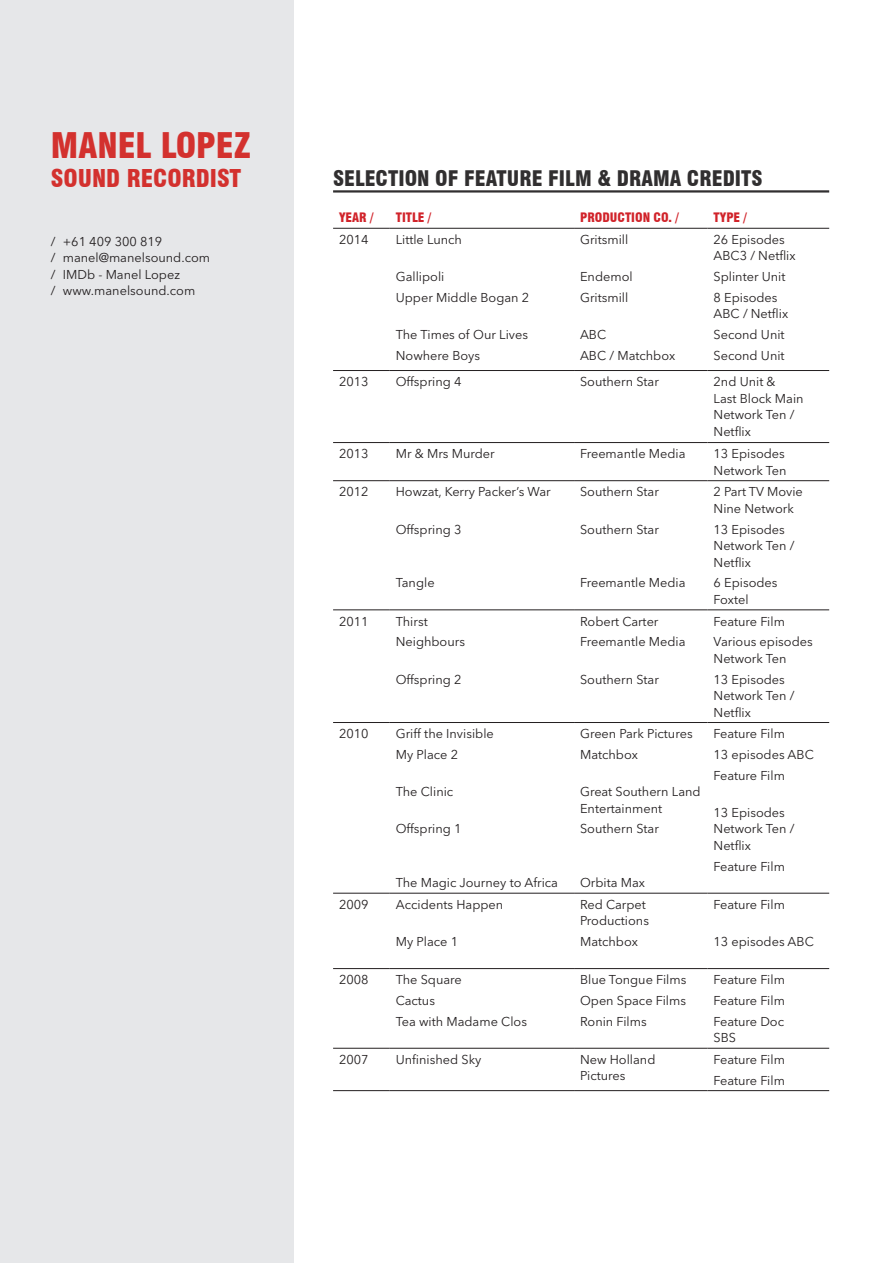
<style>
.page{position:relative;width:893px;height:1263px;background:#fff}
.page>*{position:absolute;margin:0;border:0;box-sizing:border-box;transform-origin:0 0}
.Section_Header{font:900 condensed 34.5px "Swiss 721 BT";color:#d3312e}
.Section_Header-2{font:900 condensed 24px "Swiss 721 BT";color:#d3312e}
.Section_Header-3{font:900 condensed 21px "Swiss 721 BT";color:#312f30}
.Body_Copy{font:12.75px/16.5px "Avenir Next LT Pro";color:#231f20}
.Table_Headers{font:900 condensed 12.75px "Swiss 721 BT";color:#d1232a}
</style>
<div class="page">
<hr style="left:333px;top:190px;width:496px;height:3px;background:#312f30">
<hr style="left:333px;top:228px;width:57px;height:1px;background:#231f20">
<hr style="left:390px;top:228px;width:184px;height:1px;background:#231f20">
<hr style="left:574px;top:228px;width:134px;height:1px;background:#231f20">
<hr style="left:708px;top:228px;width:121px;height:1px;background:#231f20">
<hr style="left:333px;top:370px;width:57px;height:1px;background:#231f20">
<hr style="left:390px;top:370px;width:184px;height:1px;background:#231f20">
<hr style="left:574px;top:370px;width:134px;height:1px;background:#231f20">
<hr style="left:708px;top:370px;width:121px;height:1px;background:#231f20">
<hr style="left:333px;top:442px;width:57px;height:1px;background:#231f20">
<hr style="left:390px;top:442px;width:184px;height:1px;background:#231f20">
<hr style="left:574px;top:442px;width:134px;height:1px;background:#231f20">
<hr style="left:708px;top:442px;width:121px;height:1px;background:#231f20">
<hr style="left:333px;top:480px;width:57px;height:1px;background:#231f20">
<hr style="left:390px;top:480px;width:184px;height:1px;background:#231f20">
<hr style="left:574px;top:480px;width:134px;height:1px;background:#231f20">
<hr style="left:708px;top:480px;width:121px;height:1px;background:#231f20">
<hr style="left:333px;top:610px;width:57px;height:1px;background:#231f20">
<hr style="left:390px;top:610px;width:184px;height:1px;background:#231f20">
<hr style="left:574px;top:610px;width:134px;height:1px;background:#231f20">
<hr style="left:708px;top:610px;width:121px;height:1px;background:#231f20">
<hr style="left:333px;top:722px;width:57px;height:1px;background:#231f20">
<hr style="left:390px;top:722px;width:184px;height:1px;background:#231f20">
<hr style="left:574px;top:722px;width:134px;height:1px;background:#231f20">
<hr style="left:708px;top:722px;width:121px;height:1px;background:#231f20">
<hr style="left:333px;top:893px;width:57px;height:1px;background:#231f20">
<hr style="left:390px;top:893px;width:184px;height:1px;background:#231f20">
<hr style="left:574px;top:893px;width:134px;height:1px;background:#231f20">
<hr style="left:708px;top:893px;width:121px;height:1px;background:#231f20">
<hr style="left:333px;top:968px;width:57px;height:1px;background:#231f20">
<hr style="left:390px;top:968px;width:184px;height:1px;background:#231f20">
<hr style="left:574px;top:968px;width:134px;height:1px;background:#231f20">
<hr style="left:708px;top:968px;width:121px;height:1px;background:#231f20">
<hr style="left:333px;top:1048px;width:57px;height:1px;background:#231f20">
<hr style="left:390px;top:1048px;width:184px;height:1px;background:#231f20">
<hr style="left:574px;top:1048px;width:134px;height:1px;background:#231f20">
<hr style="left:708px;top:1048px;width:121px;height:1px;background:#231f20">
<hr style="left:333px;top:1090px;width:57px;height:1px;background:#231f20">
<hr style="left:390px;top:1090px;width:184px;height:1px;background:#231f20">
<hr style="left:574px;top:1090px;width:134px;height:1px;background:#231f20">
<hr style="left:708px;top:1090px;width:121px;height:1px;background:#231f20">
<div style="left:0;top:0;width:293px;height:1262px;background:#e6e7e9"></div>
<p class="Section_Header" style="left:51px;top:125px;width:202px">MANEL LOPEZ</p>
<p class="Section_Header-2" style="left:51px;top:164px;width:192px">SOUND RECORDIST</p>
<p class="Body_Copy" style="left:51px;top:233px;width:161px">/ +61 409 300 819<br>/ manel@manelsound.com / IMDb - Manel Lopez<br>/ www.manelsound.com</p>
<p class="Section_Header-3" style="left:333px;top:166px;width:431px">SELECTION OF FEATURE FILM &amp; DRAMA CREDITS</p>
<p class="Table_Headers" style="left:339px;top:210px;width:36px">YEAR /</p>
<p class="Table_Headers" style="left:396px;top:210px;width:37px">TITLE /</p>
<p class="Table_Headers" style="left:580px;top:210px;width:100px">PRODUCTION CO. /</p>
<p class="Table_Headers" style="left:714px;top:210px;width:35px">TYPE /</p>
<p class="Body_Copy" style="left:339px;top:231px;width:31px">2014</p>
<p class="Body_Copy" style="left:396px;top:231px;width:68px">Little Lunch</p>
<p class="Body_Copy" style="left:396px;top:268px;width:50px">Gallipoli</p>
<p class="Body_Copy" style="left:396px;top:289px;width:135px">Upper Middle Bogan 2</p>
<p class="Body_Copy" style="left:396px;top:326px;width:134px">The Times of Our Lives</p>
<p class="Body_Copy" style="left:396px;top:347px;width:86px">Nowhere Boys</p>
<p class="Body_Copy" style="left:580px;top:231px;width:50px">Gritsmill</p>
<p class="Body_Copy" style="left:580px;top:268px;width:54px">Endemol</p>
<p class="Body_Copy" style="left:580px;top:289px;width:50px">Gritsmill</p>
<p class="Body_Copy" style="left:580px;top:326px;width:28px">ABC</p>
<p class="Body_Copy" style="left:580px;top:347px;width:97px">ABC / Matchbox</p>
<p class="Body_Copy" style="left:714px;top:231px;width:84px">26 Episodes<br>ABC3 / Netflix</p>
<p class="Body_Copy" style="left:714px;top:268px;width:73px">Splinter Unit</p>
<p class="Body_Copy" style="left:714px;top:289px;width:76px">8 Episodes<br>ABC / Netflix</p>
<p class="Body_Copy" style="left:714px;top:326px;width:73px">Second Unit</p>
<p class="Body_Copy" style="left:714px;top:347px;width:73px">Second Unit</p>
<p class="Body_Copy" style="left:339px;top:373px;width:31px">2013</p>
<p class="Body_Copy" style="left:396px;top:373px;width:67px">Offspring 4</p>
<p class="Body_Copy" style="left:580px;top:373px;width:80px">Southern Star</p>
<p class="Body_Copy" style="left:714px;top:373px;width:92px">2nd Unit &amp;<br>Last Block Main<br>Network Ten /<br>Netflix</p>
<p class="Body_Copy" style="left:339px;top:445px;width:31px">2013</p>
<p class="Body_Copy" style="left:396px;top:445px;width:101px">Mr &amp; Mrs Murder</p>
<p class="Body_Copy" style="left:580px;top:445px;width:107px">Freemantle Media</p>
<p class="Body_Copy" style="left:714px;top:445px;width:75px">13 Episodes<br>Network Ten</p>
<p class="Body_Copy" style="left:339px;top:484px;width:31px">2012</p>
<p class="Body_Copy" style="left:396px;top:484px;width:156px">Howzat, Kerry Packer’s War</p>
<p class="Body_Copy" style="left:396px;top:521px;width:67px">Offspring 3</p>
<p class="Body_Copy" style="left:580px;top:484px;width:80px">Southern Star</p>
<p class="Body_Copy" style="left:580px;top:521px;width:80px">Southern Star</p>
<p class="Body_Copy" style="left:714px;top:484px;width:91px">2 Part TV Movie<br>Nine Network</p>
<p class="Body_Copy" style="left:714px;top:521px;width:83px">13 Episodes<br>Network Ten /<br>Netflix</p>
<p class="Body_Copy" style="left:714px;top:575px;width:65px">6 Episodes<br>Foxtel</p>
<p class="Body_Copy" style="left:396px;top:575px;width:40px">Tangle</p>
<p class="Body_Copy" style="left:580px;top:575px;width:107px">Freemantle Media</p>
<p class="Body_Copy" style="left:339px;top:613px;width:31px">2011</p>
<p class="Body_Copy" style="left:396px;top:613px;width:33px">Thirst</p>
<p class="Body_Copy" style="left:396px;top:633px;width:71px">Neighbours</p>
<p class="Body_Copy" style="left:396px;top:671px;width:67px">Offspring 2</p>
<p class="Body_Copy" style="left:339px;top:725px;width:31px">2010</p>
<p class="Body_Copy" style="left:396px;top:725px;width:100px">Griff the Invisible</p>
<p class="Body_Copy" style="left:396px;top:746px;width:64px">My Place 2</p>
<p class="Body_Copy" style="left:396px;top:783px;width:59px">The Clinic</p>
<p class="Body_Copy" style="left:396px;top:821px;width:67px">Offspring 1</p>
<p class="Body_Copy" style="left:396px;top:874px;width:164px">The Magic Journey to Africa</p>
<p class="Body_Copy" style="left:339px;top:896px;width:31px">2009</p>
<p class="Body_Copy" style="left:396px;top:896px;width:109px">Accidents Happen</p>
<p class="Body_Copy" style="left:396px;top:933px;width:64px">My Place 1</p>
<p class="Body_Copy" style="left:339px;top:971px;width:31px">2008</p>
<p class="Body_Copy" style="left:396px;top:971px;width:68px">The Square</p>
<p class="Body_Copy" style="left:396px;top:992px;width:41px">Cactus</p>
<p class="Body_Copy" style="left:396px;top:1013px;width:133px">Tea with Madame Clos</p>
<p class="Body_Copy" style="left:580px;top:613px;width:80px">Robert Carter</p>
<p class="Body_Copy" style="left:580px;top:633px;width:107px">Freemantle Media</p>
<p class="Body_Copy" style="left:580px;top:671px;width:80px">Southern Star</p>
<p class="Body_Copy" style="left:580px;top:725px;width:114px">Green Park Pictures</p>
<p class="Body_Copy" style="left:580px;top:746px;width:59px">Matchbox</p>
<p class="Body_Copy" style="left:580px;top:783px;width:122px">Great Southern Land<br>Entertainment</p>
<p class="Body_Copy" style="left:580px;top:821px;width:80px">Southern Star</p>
<p class="Body_Copy" style="left:580px;top:874px;width:67px">Orbita Max</p>
<p class="Body_Copy" style="left:580px;top:896px;width:70px">Red Carpet<br>Productions</p>
<p class="Body_Copy" style="left:580px;top:933px;width:59px">Matchbox</p>
<p class="Body_Copy" style="left:580px;top:971px;width:108px">Blue Tongue Films</p>
<p class="Body_Copy" style="left:580px;top:992px;width:108px">Open Space Films</p>
<p class="Body_Copy" style="left:580px;top:1013px;width:68px">Ronin Films</p>
<p class="Body_Copy" style="left:714px;top:613px;width:73px">Feature Film</p>
<p class="Body_Copy" style="left:714px;top:633px;width:101px">Various episodes<br>Network Ten</p>
<p class="Body_Copy" style="left:714px;top:671px;width:83px">13 Episodes<br>Network Ten /<br>Netflix</p>
<p class="Body_Copy" style="left:714px;top:725px;width:73px">Feature Film</p>
<p class="Body_Copy" style="left:714px;top:746px;width:102px">13 episodes ABC</p>
<p class="Body_Copy" style="left:714px;top:767px;width:73px">Feature Film</p>
<p class="Body_Copy" style="left:714px;top:804px;width:83px">13 Episodes<br>Network Ten /<br>Netflix</p>
<p class="Body_Copy" style="left:714px;top:858px;width:73px">Feature Film</p>
<p class="Body_Copy" style="left:714px;top:896px;width:73px">Feature Film</p>
<p class="Body_Copy" style="left:714px;top:933px;width:102px">13 episodes ABC</p>
<p class="Body_Copy" style="left:714px;top:971px;width:73px">Feature Film</p>
<p class="Body_Copy" style="left:714px;top:992px;width:73px">Feature Film</p>
<p class="Body_Copy" style="left:714px;top:1013px;width:72px">Feature Doc<br>SBS</p>
<p class="Body_Copy" style="left:339px;top:1051px;width:31px">2007</p>
<p class="Body_Copy" style="left:396px;top:1051px;width:87px">Unfinished Sky</p>
<p class="Body_Copy" style="left:580px;top:1051px;width:77px">New Holland<br>Pictures</p>
<p class="Body_Copy" style="left:714px;top:1051px;width:73px">Feature Film</p>
<p class="Body_Copy" style="left:714px;top:1072px;width:73px">Feature Film</p>
</div>
